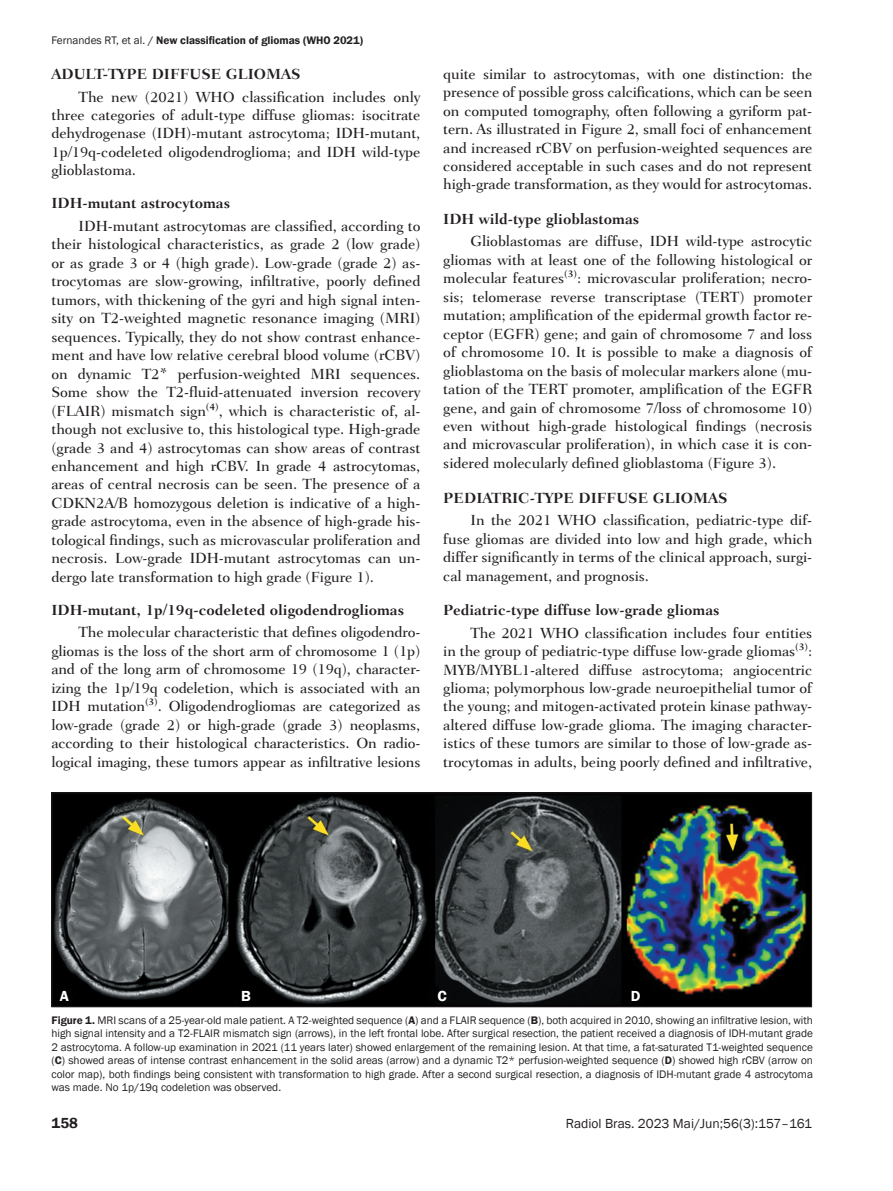
<style>
.page{position:relative;width:893px;height:1191px;background:#fff}
.page>*{position:absolute;margin:0;border:0;box-sizing:border-box;transform-origin:0 0}
.t1{font:500 15px/18.5px "Fairfield LT";letter-spacing:-.005em;color:#231f20;text-align:justify}
.t2{font:700 15px "Fairfield LT";color:#231f20}
.t3{font:600 15px "Franklin Gothic";color:#fff}
.t4{font:600 15px "Franklin Gothic";color:#231f20}
.t5{font:13.5px "Franklin Gothic";color:#231f20}
.t6{font:11.25px/13.5px "Franklin Gothic";color:#231f20;text-align:justify}
.t7{font:600 11.25px "Franklin Gothic";color:#231f20}
.s1{font-weight:400}
.s2{font-weight:500}
.s3{font-weight:600}
</style>
<div class="page">
<img style="left:431px;top:794px;width:379px;height:211px">
<img style="left:53px;top:794px;width:378px;height:211px">
<div style="left:51px;top:792px;width:761px;height:215px;border:1px solid #231f20"></div>
<p class="t7" style="left:51px;top:33px;width:313px"><span class="s1">Fernandes RT, et al.</span> <span class="s2">/</span> New classification of gliomas (WHO 2021)</p>
<p class="t2" style="left:51px;top:65px;width:251px">ADULT-TYPE DIFFUSE GLIOMAS</p>
<p class="t1" style="left:51px;top:87px;width:370px;text-indent:27px">The new (2021) WHO classification includes only three categories of adult-type diffuse gliomas: isocitrate dehydrogenase (IDH)-mutant astrocytoma; IDH-mutant, 1p/19q-codeleted oligodendroglioma; and IDH wild-type glioblastoma.</p>
<p class="t2" style="left:51px;top:195px;width:180px">IDH-mutant astrocytomas</p>
<p class="t1" style="left:51px;top:217px;width:370px;text-indent:27px">IDH-mutant astrocytomas are classified, according to their histological characteristics, as grade 2 (low grade) or as grade 3 or 4 (high grade). Low-grade (grade 2) as&shy;trocytomas are slow-growing, infiltrative, poorly defined tumors, with thickening of the gyri and high signal inten&shy;sity on T2-weighted magnetic resonance imaging (MRI) sequences. Typically, they do not show contrast enhance&shy;ment and have low relative cerebral blood volume (rCBV) on dynamic T2* perfusion-weighted MRI sequences.<br>Some show the T2-fluid-attenuated inversion recovery (FLAIR) mismatch sign<sup>(4)</sup>, which is characteristic of, al&shy;though not exclusive to, this histological type. High-grade (grade 3 and 4) astrocytomas can show areas of contrast enhancement and high rCBV. In grade 4 astrocytomas, areas of central necrosis can be seen. The presence of a CDKN2A/B homozygous deletion is indicative of a high&shy;grade astrocytoma, even in the absence of high-grade his&shy;tological findings, such as microvascular proliferation and necrosis. Low-grade IDH-mutant astrocytomas can un&shy;dergo late transformation to high grade (Figure 1).</p>
<p class="t2" style="left:51px;top:601px;width:354px">IDH-mutant, 1p/19q-codeleted oligodendrogliomas</p>
<p class="t1" style="left:51px;top:623px;width:370px;text-indent:27px">The molecular characteristic that defines oligodendro&shy;gliomas is the loss of the short arm of chromosome 1 (1p) and of the long arm of chromosome 19 (19q), character&shy;izing the 1p/19q codeletion, which is associated with an IDH mutation<sup>(3)</sup>. Oligodendrogliomas are categorized as low-grade (grade 2) or high-grade (grade 3) neoplasms, according to their histological characteristics. On radio&shy;logical imaging, these tumors appear as infiltrative lesions</p>
<p class="t1" style="left:443px;top:65px;width:370px">quite similar to astrocytomas, with one distinction: the presence of possible gross calcifications, which can be seen on computed tomography, often following a gyriform pat&shy;tern. As illustrated in Figure 2, small foci of enhancement and increased rCBV on perfusion-weighted sequences are considered acceptable in such cases and do not represent high-grade transformation, as they would for astrocytomas.</p>
<p class="t2" style="left:443px;top:210px;width:197px">IDH wild-type glioblastomas</p>
<p class="t1" style="left:443px;top:232px;width:370px;text-indent:27px">Glioblastomas are diffuse, IDH wild-type astrocytic gliomas with at least one of the following histological or molecular features<sup>(3)</sup>: microvascular proliferation; necro&shy;sis; telomerase reverse transcriptase (TERT) promoter mutation; amplification of the epidermal growth factor re&shy;ceptor (EGFR) gene; and gain of chromosome 7 and loss of chromosome 10. It is possible to make a diagnosis of glioblastoma on the basis of molecular markers alone (mu&shy;tation of the TERT promoter, amplification of the EGFR gene, and gain of chromosome 7/loss of chromosome 10) even without high-grade histological findings (necrosis and microvascular proliferation), in which case it is con&shy;sidered molecularly defined glioblastoma (Figure 3).</p>
<p class="t2" style="left:443px;top:489px;width:286px">PEDIATRIC-TYPE DIFFUSE GLIOMAS</p>
<p class="t1" style="left:443px;top:511px;width:370px;text-indent:27px">In the 2021 WHO classification, pediatric-type dif&shy;fuse gliomas are divided into low and high grade, which differ significantly in terms of the clinical approach, surgi&shy;cal management, and prognosis.</p>
<p class="t2" style="left:443px;top:601px;width:278px">Pediatric-type diffuse low-grade gliomas</p>
<p class="t1" style="left:443px;top:623px;width:370px;text-indent:27px">The 2021 WHO classification includes four entities in the group of pediatric-type diffuse low-grade gliomas<sup>(3)</sup>:<br>MYB/MYBL1-altered diffuse astrocytoma; angiocentric glioma; polymorphous low-grade neuroepithelial tumor of the young; and mitogen-activated protein kinase pathway&shy;altered diffuse low-grade glioma. The imaging character&shy;istics of these tumors are similar to those of low-grade as&shy;trocytomas in adults, being poorly defined and infiltrative,</p>
<p class="t3" style="left:60px;top:986px;width:11px">A</p>
<p class="t3" style="left:241px;top:986px;width:11px">B</p>
<p class="t3" style="left:437px;top:986px;width:11px">C</p>
<p class="t3" style="left:631px;top:986px;width:11px">D</p>
<p class="t6" style="left:51px;top:1013px;width:763px"><span class="s3">Figure 1.</span> MRI scans of a 25-year-old male patient. A T2-weighted sequence (<span class="s3">A</span>) and a FLAIR sequence (<span class="s3">B</span>), both acquired in 2010, showing an infiltrative lesion, with high signal intensity and a T2-FLAIR mismatch sign (arrows), in the left frontal lobe. After surgical resection, the patient received a diagnosis of IDH-mutant grade 2 astrocytoma. A follow-up examination in 2021 (11 years later) showed enlargement of the remaining lesion. At that time, a fat-saturated T1-weighted sequence (<span class="s3">C</span>) showed areas of intense contrast enhancement in the solid areas (arrow) and a dynamic T2* perfusion-weighted sequence (<span class="s3">D</span>) showed high rCBV (arrow on color map), both findings being consistent with transformation to high grade. After a second surgical resection, a diagnosis of IDH-mutant grade 4 astrocytoma was made. No 1p/19q codeletion was observed.</p>
<p class="t4" style="left:51px;top:1113px;width:28px">158</p>
<p class="t5" style="left:566px;top:1114px;width:248px">Radiol Bras. 2023 Mai/Jun;56(3):157–161</p>
</div>
